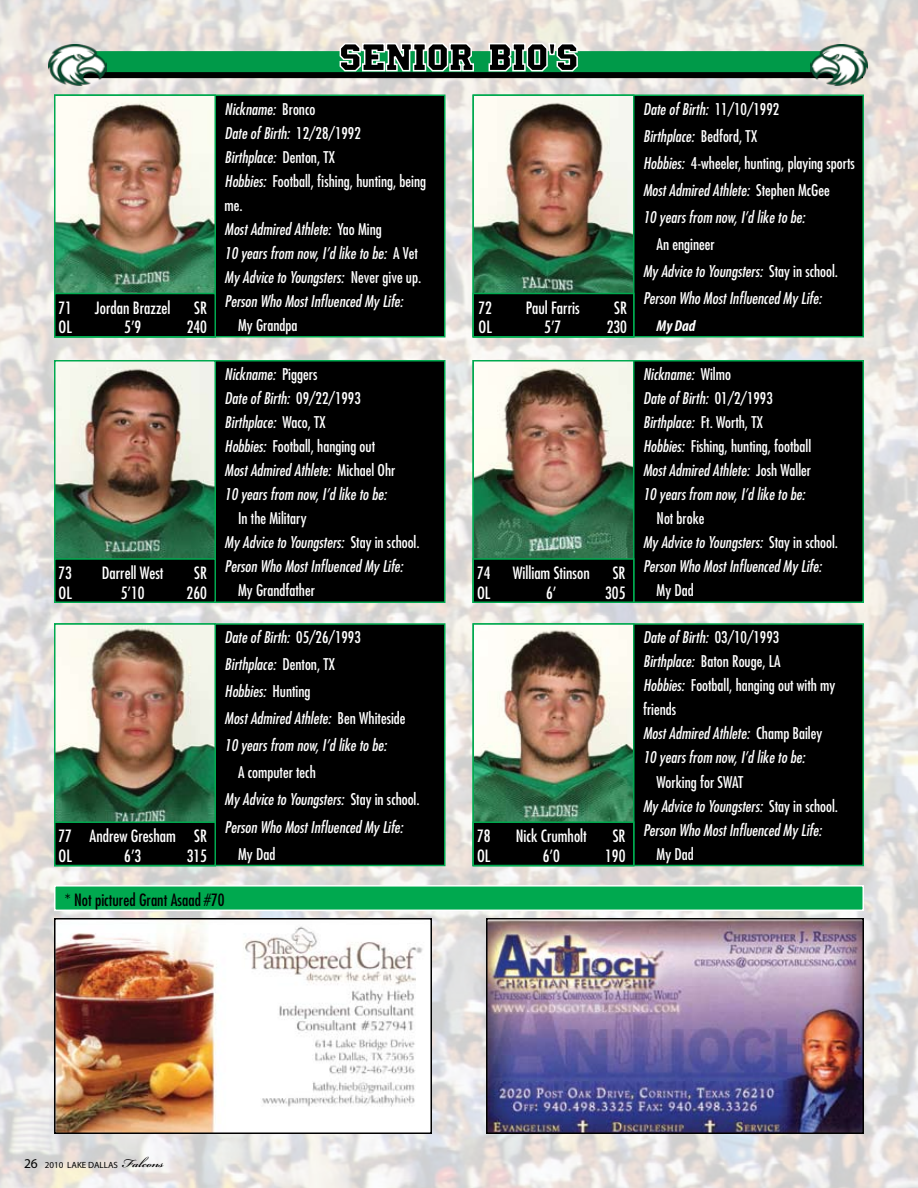
<style>
.page{position:relative;width:918px;height:1188px;background:#fff}
.page>*{position:absolute;margin:0;border:0;box-sizing:border-box;transform-origin:0 0}
.t1{font:condensed 16.5px/19.8px "Futura";color:#fff}
.t2{font:condensed 16.5px "Futura";color:#000}
.t3{font:italic condensed 15.75px/24px "Futura";color:#fff}
.t4{font:condensed 15.75px "Futura";color:#fff}
.t5{font:italic 700 condensed 15.75px "Myriad Pro";color:#fff}
.t6{font:9px "Myriad Pro";color:#000}
.s1{font-style:normal}
.s2{font-size:13.5px}
.s3{font-family:"Bickham Script Pro";font-weight:600;font-size:18px}
</style>
<div class="page">
<img style="left:0;top:0;width:918px;height:1188px">
<div style="left:473px;top:95px;width:390px;height:242px;background:#000"></div>
<div style="left:472px;top:95px;width:392px;height:243px;border:2px solid #00a94f"></div>
<img style="left:475px;top:97px;width:156px;height:196px">
<div style="left:472px;top:94px;width:162px;height:244px;border:2px solid #00a94f"></div>
<div style="left:472px;top:293px;width:162px;height:45px;border:2px solid #00a94f"></div>
<div style="left:55px;top:361px;width:390px;height:241px;background:#000"></div>
<div style="left:54px;top:360px;width:392px;height:243px;border:2px solid #00a94f"></div>
<img style="left:57px;top:363px;width:156px;height:195px">
<div style="left:54px;top:360px;width:162px;height:243px;border:2px solid #00a94f"></div>
<div style="left:54px;top:558px;width:162px;height:45px;border:2px solid #00a94f"></div>
<div style="left:55px;top:624px;width:390px;height:242px;background:#000"></div>
<div style="left:54px;top:623px;width:392px;height:243px;border:2px solid #00a94f"></div>
<img style="left:57px;top:626px;width:156px;height:195px">
<div style="left:54px;top:623px;width:162px;height:243px;border:2px solid #00a94f"></div>
<div style="left:54px;top:821px;width:162px;height:45px;border:2px solid #00a94f"></div>
<div style="left:473px;top:361px;width:390px;height:241px;background:#000"></div>
<div style="left:472px;top:360px;width:392px;height:243px;border:2px solid #00a94f"></div>
<img style="left:475px;top:363px;width:156px;height:195px">
<div style="left:472px;top:360px;width:162px;height:243px;border:2px solid #00a94f"></div>
<div style="left:472px;top:558px;width:162px;height:45px;border:2px solid #00a94f"></div>
<div style="left:473px;top:624px;width:390px;height:242px;background:#000"></div>
<div style="left:472px;top:623px;width:392px;height:243px;border:2px solid #00a94f"></div>
<img style="left:475px;top:626px;width:156px;height:195px">
<div style="left:472px;top:623px;width:162px;height:243px;border:2px solid #00a94f"></div>
<div style="left:472px;top:821px;width:162px;height:45px;border:2px solid #00a94f"></div>
<div style="left:55px;top:95px;width:390px;height:242px;background:#000"></div>
<div style="left:54px;top:95px;width:392px;height:243px;border:2px solid #00a94f"></div>
<img style="left:57px;top:97px;width:156px;height:196px">
<div style="left:54px;top:94px;width:162px;height:244px;border:2px solid #00a94f"></div>
<div style="left:54px;top:293px;width:162px;height:45px;border:2px solid #00a94f"></div>
<svg style="left:106px;top:72px;width:704px;height:6px;background:#000301"></svg>
<div style="left:55px;top:51px;width:808px;height:21px;background:#009a49"></div>
<svg style="left:339px;top:42px;width:240px;height:30px"></svg>
<img style="left:49px;top:45px;width:57px;height:40px">
<img style="left:810px;top:45px;width:58px;height:40px">
<div style="left:54px;top:885px;width:810px;height:26px;background:#00a94f;border:2px solid #fff"></div>
<img style="left:57px;top:921px;width:372px;height:210px">
<div style="left:54px;top:918px;width:378px;height:216px;border:2px solid #000"></div>
<img style="left:489px;top:921px;width:372px;height:210px">
<div style="left:486px;top:918px;width:378px;height:216px;border:2px solid #000"></div>
<p class="t1" style="left:59px;top:297px;width:15px">71</p>
<p class="t1" style="left:95px;top:297px;width:77px">Jordan Brazzel</p>
<p class="t1" style="left:194px;top:297px;width:14px">SR</p>
<p class="t1" style="left:59px;top:317px;width:15px">OL</p>
<p class="t1" style="left:124px;top:317px;width:19px">5’9</p>
<p class="t1" style="left:187px;top:317px;width:22px">240</p>
<p class="t3" style="left:225px;top:96px;width:203px">Nickname: <span class="s1">Bronco<br></span>Date of Birth: <span class="s1">12/28/1992<br></span>Birthplace: <span class="s1">Denton, TX<br></span>Hobbies: <span class="s1">Football, fishing, hunting, being me.<br></span>Most Admired Athlete: <span class="s1">Yao Ming<br></span>10 years from now, I’d like to be: <span class="s1">A Vet<br></span>My Advice to Youngsters: <span class="s1">Never give up.<br></span>Person Who Most Influenced My Life:</p>
<p class="t4" style="left:238px;top:315px;width:61px">My Grandpa</p>
<p class="t1" style="left:479px;top:297px;width:15px">72</p>
<p class="t1" style="left:526px;top:297px;width:55px">Paul Farris</p>
<p class="t1" style="left:614px;top:297px;width:14px">SR</p>
<p class="t1" style="left:479px;top:317px;width:15px">OL</p>
<p class="t1" style="left:544px;top:317px;width:19px">5’7</p>
<p class="t1" style="left:607px;top:317px;width:22px">230</p>
<p class="t3" style="left:643px;top:95px;width:213px;line-height:27px">Date of Birth: <span class="s1">11/10/1992<br></span>Birthplace: <span class="s1">Bedford, TX<br></span>Hobbies: <span class="s1">4-wheeler, hunting, playing sports </span>Most Admired Athlete: <span class="s1">Stephen McGee<br></span>10 years from now, I’d like to be:</p>
<p class="t3" style="left:643px;top:230px;width:197px;line-height:27px;text-indent:13px"><span class="s1">An engineer<br></span>My Advice to Youngsters: <span class="s1">Stay in school.<br></span>Person Who Most Influenced My Life:</p>
<p class="t5" style="left:657px;top:316px;width:41px">My Dad</p>
<p class="t1" style="left:59px;top:563px;width:15px">73</p>
<p class="t1" style="left:102px;top:563px;width:63px">Darrell West</p>
<p class="t1" style="left:194px;top:563px;width:14px">SR</p>
<p class="t1" style="left:59px;top:583px;width:15px">OL</p>
<p class="t1" style="left:121px;top:583px;width:25px">5’10</p>
<p class="t1" style="left:187px;top:583px;width:22px">260</p>
<p class="t3" style="left:225px;top:362px;width:172px">Nickname: <span class="s1">Piggers<br></span>Date of Birth: <span class="s1">09/22/1993<br></span>Birthplace: <span class="s1">Waco, TX<br></span>Hobbies: <span class="s1">Football, hanging out<br></span>Most Admired Athlete: <span class="s1">Michael Ohr<br></span>10 years from now, I’d like to be:</p>
<p class="t3" style="left:225px;top:506px;width:197px;text-indent:13px"><span class="s1">In the Military<br></span>My Advice to Youngsters: <span class="s1">Stay in school.<br></span>Person Who Most Influenced My Life:</p>
<p class="t4" style="left:238px;top:581px;width:78px">My Grandfather</p>
<p class="t1" style="left:477px;top:563px;width:15px">74</p>
<p class="t1" style="left:513px;top:563px;width:79px">William Stinson</p>
<p class="t1" style="left:613px;top:563px;width:14px">SR</p>
<p class="t1" style="left:477px;top:583px;width:15px">OL</p>
<p class="t1" style="left:546px;top:583px;width:12px">6’</p>
<p class="t1" style="left:605px;top:583px;width:22px">305</p>
<p class="t3" style="left:643px;top:362px;width:170px">Nickname: <span class="s1">Wilmo<br></span>Date of Birth: <span class="s1">01/2/1993<br></span>Birthplace: <span class="s1">Ft. Worth, TX<br></span>Hobbies: <span class="s1">Fishing, hunting, football<br></span>Most Admired Athlete: <span class="s1">Josh Waller<br></span>10 years from now, I’d like to be:</p>
<p class="t3" style="left:643px;top:506px;width:197px;text-indent:13px"><span class="s1">Not broke<br></span>My Advice to Youngsters: <span class="s1">Stay in school.<br></span>Person Who Most Influenced My Life:</p>
<p class="t4" style="left:657px;top:581px;width:39px">My Dad</p>
<p class="t1" style="left:59px;top:826px;width:150px">77 Andrew Gresham SR<br>OL</p>
<p class="t1" style="left:124px;top:846px;width:19px">6’3</p>
<p class="t1" style="left:187px;top:846px;width:22px">315</p>
<p class="t3" style="left:225px;top:624px;width:182px;line-height:27px">Date of Birth: <span class="s1">05/26/1993<br></span>Birthplace: <span class="s1">Denton, TX<br></span>Hobbies: <span class="s1">Hunting<br></span>Most Admired Athlete: <span class="s1">Ben Whiteside<br></span>10 years from now, I’d like to be:</p>
<p class="t3" style="left:225px;top:759px;width:197px;line-height:27px;text-indent:13px"><span class="s1">A computer tech<br></span>My Advice to Youngsters: <span class="s1">Stay in school.<br></span>Person Who Most Influenced My Life:</p>
<p class="t4" style="left:238px;top:844px;width:39px">My Dad</p>
<p class="t1" style="left:477px;top:826px;width:15px">78</p>
<p class="t1" style="left:516px;top:826px;width:73px">Nick Crumholt</p>
<p class="t1" style="left:613px;top:826px;width:14px">SR</p>
<p class="t1" style="left:477px;top:846px;width:15px">OL</p>
<p class="t1" style="left:543px;top:846px;width:19px">6’0</p>
<p class="t1" style="left:605px;top:846px;width:22px">190</p>
<p class="t3" style="left:643px;top:625px;width:194px">Date of Birth: <span class="s1">03/10/1993<br></span>Birthplace: <span class="s1">Baton Rouge, LA<br></span>Hobbies: <span class="s1">Football, hanging out with my friends<br></span>Most Admired Athlete: <span class="s1">Champ Bailey<br></span>10 years from now, I’d like to be:</p>
<p class="t3" style="left:643px;top:769px;width:197px;text-indent:13px"><span class="s1">Working for SWAT<br></span>My Advice to Youngsters: <span class="s1">Stay in school.<br></span>Person Who Most Influenced My Life:</p>
<p class="t4" style="left:657px;top:844px;width:39px">My Dad</p>
<p class="t2" style="left:65px;top:889px;width:161px">* Not pictured Grant Asaad #70</p>
<p class="t6" style="left:24px;top:1159px;width:141px"><span class="s2">26</span> 2010 LAKE DALLAS <span class="s3">Falcons</span></p>
</div>
